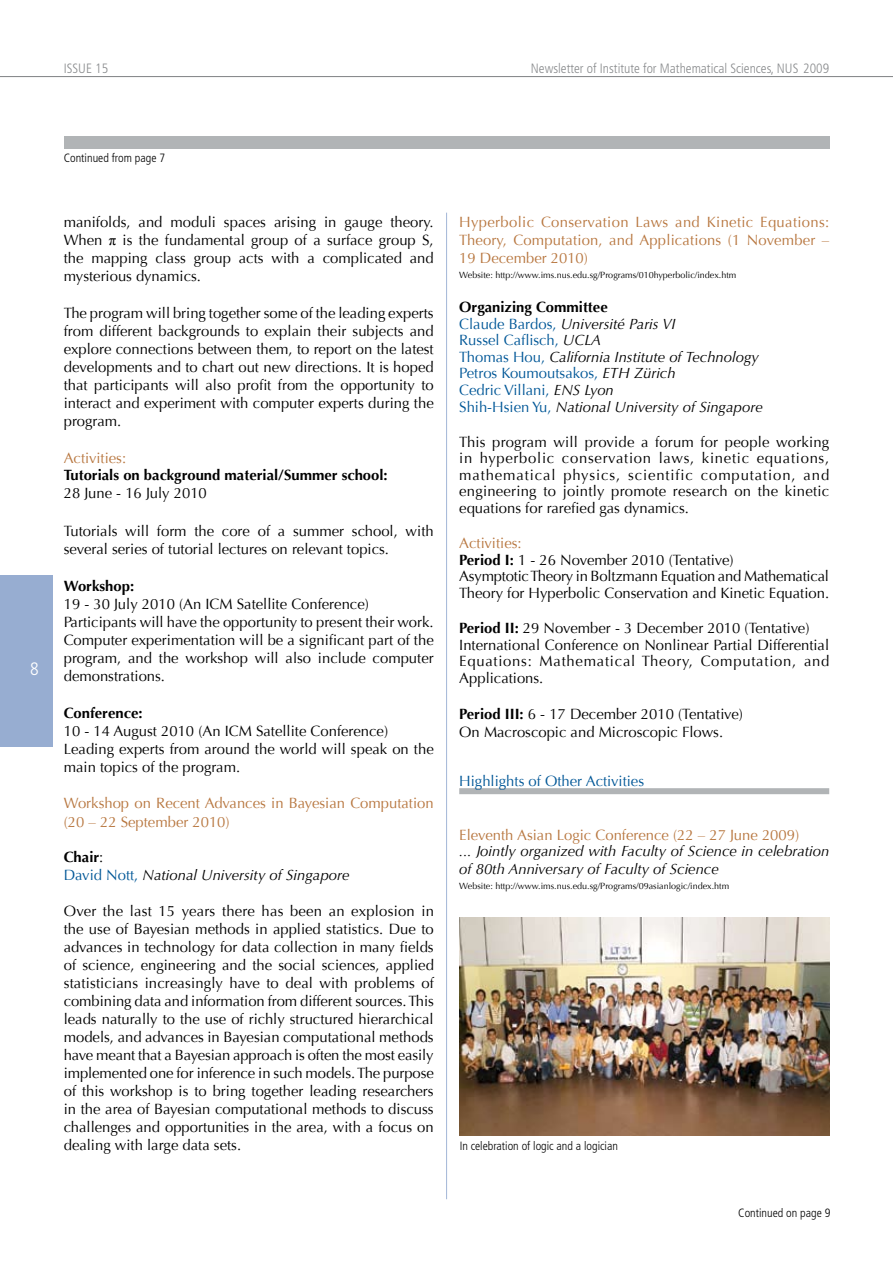
<style>
.page{position:relative;width:893px;height:1263px;background:#fff}
.page>*{position:absolute;margin:0;border:0;box-sizing:border-box;transform-origin:0 0}
.t1{font:14.85px/18px "Optima";color:#000}
.t2{font:14.85px/18px "Optima";color:#b87740}
.t3{font:italic 14.85px "Optima LT Std";color:#000}
.t4{font:14.85px/16.5px "Optima";color:#005797}
.t5{font:700 14.85px "Optima";color:#000}
.t6{font:italic 14.85px/17.9px "Optima";color:#000}
.t7{font:300 condensed 13.5px "Frutiger LT Std";color:#8a8c8e}
.t8{font:300 condensed 12px "Frutiger LT Std";color:#000}
.t9{font:9px "Optima";color:#000}
.s1{font-weight:400}
.s2{font-family:"Optima";font-style:normal;color:#005797}
.s3{font-family:"Optima LT Std";font-style:italic;color:#000}
.s4{color:#b87740}
.s5{font-weight:700}
</style>
<div class="page">
<div style="left:0;top:575px;width:53px;height:172px;background:#97add1"></div>
<hr style="left:0;top:76px;width:893px;height:1px;background:#808284">
<hr style="left:446px;top:213px;width:1px;height:986px;background:#a3b6d7">
<div style="left:64px;top:136px;width:765px;height:13px;background:#b1b4b6"></div>
<div style="left:459px;top:788px;width:370px;height:6px;background:#b1b4b6"></div>
<img style="left:459px;top:918px;width:370px;height:217px">
<p class="t7" style="left:64px;top:61px;width:46px">ISSUE 15</p>
<p class="t7" style="left:531px;top:61px;width:300px">Newsletter of Institute for Mathematical Sciences, NUS 2009</p>
<p class="t8" style="left:64px;top:151px;width:103px">Continued from page 7</p>
<p class="t1" style="left:64px;top:213px;width:371px;text-align:justify">manifolds, and moduli spaces arising in gauge theory.<br>When π is the fundamental group of a surface group S, the mapping class group acts with a complicated and mysterious dynamics.</p>
<p class="t1" style="left:64px;top:304px;width:372px;text-align:justify">The program will bring together some of the leading experts from different backgrounds to explain their subjects and explore connections between them, to report on the latest developments and to chart out new directions. It is hoped that participants will also profit from the opportunity to interact and experiment with computer experts during the program.</p>
<p class="t2" style="left:64px;top:449px;width:64px">Activities:</p>
<p class="t5" style="left:64px;top:467px;width:325px">Tutorials on background material/Summer school:</p>
<p class="t1" style="left:64px;top:485px;width:145px">28 June - 16 July 2010</p>
<p class="t1" style="left:64px;top:522px;width:371px">Tutorials will form the core of a summer school, with several series of tutorial lectures on relevant topics.</p>
<p class="t5" style="left:64px;top:577px;width:72px">Workshop:</p>
<p class="t1" style="left:64px;top:595px;width:371px">19 - 30 July 2010 (An ICM Satellite Conference)<br>Participants will have the opportunity to present their work.<br>Computer experimentation will be a significant part of the program, and the workshop will also include computer demonstrations.</p>
<p class="t5" style="left:64px;top:704px;width:80px">Conference:</p>
<p class="t1" style="left:64px;top:722px;width:372px">10 - 14 August 2010 (An ICM Satellite Conference)<br>Leading experts from around the world will speak on the main topics of the program.</p>
<p class="t2" style="left:64px;top:794px;width:371px">Workshop on Recent Advances in Bayesian Computation (20 – 22 September 2010)</p>
<p class="t5" style="left:64px;top:849px;width:41px">Chair<span class="s1">:</span></p>
<p class="t3" style="left:64px;top:866px;width:287px"><span class="s2">David Nott,</span> National University of Singapore</p>
<p class="t1" style="left:64px;top:902px;width:372px;text-align:justify">Over the last 15 years there has been an explosion in the use of Bayesian methods in applied statistics. Due to advances in technology for data collection in many fields of science, engineering and the social sciences, applied statisticians increasingly have to deal with problems of combining data and information from different sources. This leads naturally to the use of richly structured hierarchical models, and advances in Bayesian computational methods have meant that a Bayesian approach is often the most easily implemented one for inference in such models. The purpose of this workshop is to bring together leading researchers in the area of Bayesian computational methods to discuss challenges and opportunities in the area, with a focus on dealing with large data sets.</p>
<p class="t2" style="left:459px;top:213px;width:372px;text-align:justify">Hyperbolic Conservation Laws and Kinetic Equations:<br>Theory, Computation, and Applications (1 November – 19 December 2010)</p>
<p class="t9" style="left:459px;top:269px;width:279px">Website: http://www.ims.nus.edu.sg/Programs/010hyperbolic/index.htm</p>
<p class="t5" style="left:459px;top:298px;width:150px">Organizing Committee</p>
<p class="t3" style="left:459px;top:315px;width:218px"><span class="s2">Claude Bardos,</span> Université Paris VI</p>
<p class="t4" style="left:459px;top:332px;width:143px">Russel Caflisch, <span class="s3">UCLA</span></p>
<p class="t3" style="left:459px;top:348px;width:301px"><span class="s2">Thomas Hou,</span> California Institute of Technology</p>
<p class="t4" style="left:459px;top:365px;width:218px">Petros Koumoutsakos, <span class="s3">ETH Zürich<br></span>Cedric Villani, <span class="s3">ENS Lyon</span></p>
<p class="t3" style="left:459px;top:399px;width:305px"><span class="s2">Shih-Hsien Yu,</span> National University of Singapore</p>
<p class="t1" style="left:459px;top:434px;width:372px;line-height:16.5px;text-align:justify">This program will provide a forum for people working in hyperbolic conservation laws, kinetic equations, mathematical physics, scientific computation, and engineering to jointly promote research on the kinetic equations for rarefied gas dynamics.</p>
<p class="t1" style="left:459px;top:535px;width:371px;line-height:16.5px"><span class="s4">Activities:<br></span><span class="s5">Period I:</span> 1 - 26 November 2010 (Tentative)<br>Asymptotic Theory in Boltzmann Equation and Mathematical Theory for Hyperbolic Conservation and Kinetic Equation.</p>
<p class="t1" style="left:459px;top:620px;width:372px;line-height:16.5px"><span class="s5">Period II:</span> 29 November - 3 December 2010 (Tentative)<br>International Conference on Nonlinear Partial Differential Equations: Mathematical Theory, Computation, and Applications.</p>
<p class="t1" style="left:459px;top:705px;width:285px"><span class="s5">Period III:</span> 6 - 17 December 2010 (Tentative)<br>On Macroscopic and Microscopic Flows.</p>
<p class="t4" style="left:459px;top:773px;width:186px">Highlights of Other Activities</p>
<p class="t2" style="left:459px;top:826px;width:341px">Eleventh Asian Logic Conference (22 – 27 June 2009)</p>
<p class="t6" style="left:459px;top:842px;width:372px">... Jointly organized with Faculty of Science in celebration of 80th Anniversary of Faculty of Science</p>
<p class="t9" style="left:459px;top:881px;width:271px">Website: http://www.ims.nus.edu.sg/Programs/09asianlogic/index.htm</p>
<p class="t8" style="left:460px;top:1139px;width:160px">In celebration of logic and a logician</p>
<p class="t8" style="left:738px;top:1206px;width:94px">Continued on page 9</p>
</div>
